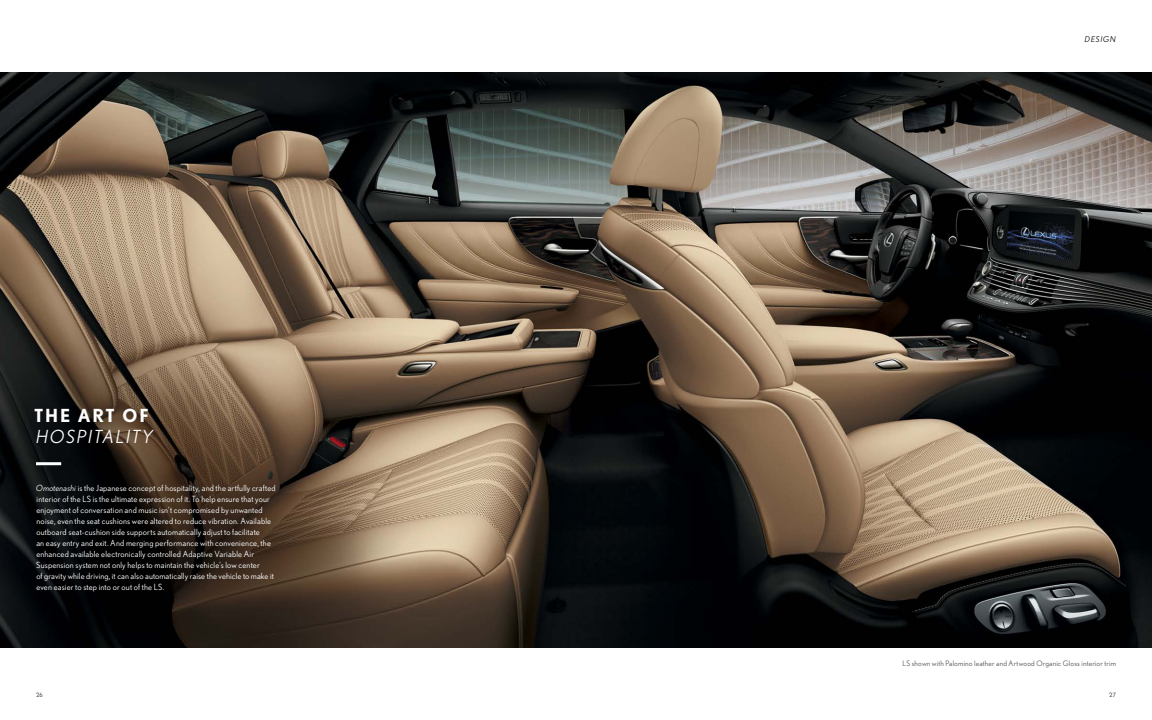
<style>
.page{position:relative;width:1152px;height:720px;background:#fff}
.page>*{position:absolute;margin:0;border:0;box-sizing:border-box;transform-origin:0 0}
.t1{font:italic 18px "Nobel";letter-spacing:.1em;color:#fff}
.t2{font:700 18px "Nobel";letter-spacing:.1em;color:#fff}
.t3{font:8.5px/11px "Nobel";letter-spacing:.02em;color:#fff}
.t4{font:italic 8px "Nobel";letter-spacing:.1em;color:#000}
.t5{font:7.5px "Nobel";letter-spacing:.025em;color:#58595b}
.t6{font:6px "Nobel";color:#58595b}
.s1{font-style:italic}
</style>
<div class="page">
<img style="left:0;top:72px;width:1152px;height:576px">
<hr style="left:36px;top:462px;width:25px;height:3px;background:#fff">
<h1 class="t2" style="left:34px;top:404px;width:116px">THE ART OF</h1>
<h1 class="t1" style="left:37px;top:425px;width:118px">HOSPITALITY</h1>
<p class="t3" style="left:36px;top:482px;width:241px"><span class="s1">Omotenashi</span> is the Japanese concept of hospitality, and the artfully crafted interior of the LS is the ultimate expression of it. To help ensure that your enjoyment of conversation and music isn’t compromised by unwanted noise, even the seat cushions were altered to reduce vibration. Available outboard seat-cushion side supports automatically adjust to facilitate<br>an easy entry and exit. And merging performance with convenience, the enhanced available electronically controlled Adaptive Variable Air Suspension system not only helps to maintain the vehicle’s low center<br>of gravity while driving, it can also automatically raise the vehicle to make it even easier to step into or out of the LS.</p>
<p class="t4" style="left:1085px;top:34px;width:33px">DESIGN</p>
<p class="t5" style="left:903px;top:659px;width:215px">LS shown with Palomino leather and Artwood Organic Gloss interior trim</p>
<p class="t6" style="left:36px;top:692px;width:8px">26</p>
<p class="t6" style="left:1109px;top:692px;width:8px">27</p>
</div>
